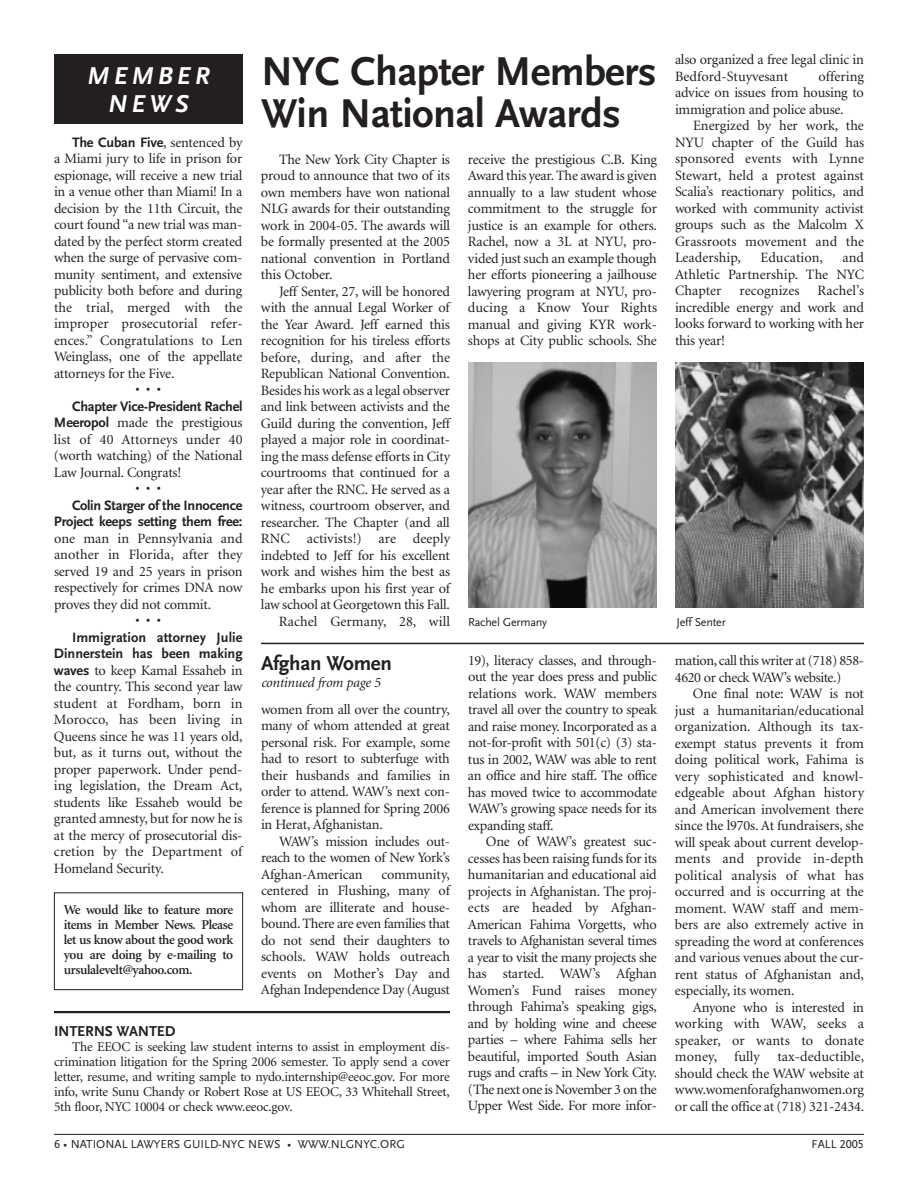
<style>
.page{position:relative;width:918px;height:1188px;background:#fff}
.page>*{position:absolute;margin:0;border:0;box-sizing:border-box;transform-origin:0 0}
.t1{font:700 42px/42px "Scala Sans LF";letter-spacing:-.015em;color:#231f20}
.t2{font:italic 700 25.5px/28.5px "Scala Sans";letter-spacing:.16em;color:#fff;text-align:center}
.t3{font:700 21px "Scala Sans LF";letter-spacing:-.015em;color:#231f20}
.t4{font:700 15px "Scala Sans LF";letter-spacing:-.015em;color:#231f20}
.t5{font:14.25px/16.5px "Minion";letter-spacing:-.015em;color:#231f20;text-align:justify}
.t6{font:700 14.25px/16.5px "Scala Sans";letter-spacing:-.015em;color:#231f20;text-align:right}
.t7{font:700 14.25px/16.5px "Scala Sans";letter-spacing:.005em;color:#231f20;text-align:right}
.t8{font:14.25px "Minion";letter-spacing:.005em;color:#231f20}
.t9{font:italic 14.25px "Minion";letter-spacing:-.015em;color:#231f20}
.t10{font:13.5px/15px "Minion";letter-spacing:-.015em;color:#231f20;text-align:justify}
.t11{font:600 13.5px/15px "Minion";letter-spacing:-.03em;color:#231f20;text-align:justify}
.t12{font:12px "Scala Sans LF";color:#231f20}
.t13{font:12px "Scala Sans";letter-spacing:-.015em;color:#231f20}
.s1{font-family:"Minion";font-weight:400}
.s2{font-family:"Scala Sans";font-weight:700}
</style>
<div class="page">
<hr style="left:54px;top:1134px;width:810px;height:1px;background:#231f20">
<div style="left:54px;top:54px;width:189px;height:69px;background:#231f20"></div>
<div style="left:54px;top:892px;width:189px;height:98px;border:1px solid #231f20"></div>
<hr style="left:261px;top:643px;width:603px;height:1px;background:#231f20">
<hr style="left:54px;top:1011px;width:396px;height:2px;background:#231f20">
<img style="left:468px;top:362px;width:189px;height:246px">
<img style="left:675px;top:362px;width:189px;height:246px">
<p class="t5" style="left:675px;top:52px;width:191px">also organized a free legal clinic in<br>Bedford-Stuyvesant</p>
<h1 class="t1" style="left:261px;top:55px;width:397px">NYC Chapter Members<br>Win National Awards</h1>
<p class="t5" style="left:261px;top:152px;width:191px;text-indent:18px">The New York City Chapter is proud to announce that two of its own members have won national NLG awards for their outstanding work in 2004-05. The awards will be formally presented at the 2005 national convention in Portland this October.</p>
<p class="t5" style="left:261px;top:284px;width:191px;text-align:right">Jeff Senter, 27, will be honored with the annual Legal Worker of the Year Award. Jeff earned this recognition for his tireless efforts before, during, and after the<br>Republican National Convention.<br>Besides his work as a legal observer and link between activists and the<br>Guild during the convention, Jeff played a major role in coordinat&shy;ing the mass defense efforts in City courtrooms that continued for a year after the RNC. He served as a witness, courtroom observer, and researcher. The Chapter (and all<br>RNC activists!) are deeply indebted to Jeff for his excellent work and wishes him the best as he embarks upon his first year of law school at Georgetown this Fall.<br>Rachel Germany, 28, will</p>
<h2 class="t2" style="left:87px;top:64px;width:124px">MEMBER<br>NEWS</h2>
<p class="t6" style="left:72px;top:135px;width:172px">The Cuban Five<span class="s1">, sentenced by</span></p>
<p class="t5" style="left:54px;top:152px;width:190px">a Miami jury to life in prison for espionage, will receive a new trial in a venue other than Miami! In a decision by the 11th Circuit, the court found “a new trial was man&shy;dated by the perfect storm created when the surge of pervasive com&shy;munity sentiment, and extensive publicity both before and during the trial, merged with the improper prosecutorial refer&shy;ences.” Congratulations to Len Weinglass, one of the appellate attorneys for the Five.</p>
<p class="t5" style="left:135px;top:383px;width:27px">•••</p>
<p class="t6" style="left:72px;top:399px;width:172px">Chapter Vice-President Rachel</p>
<p class="t5" style="left:54px;top:416px;width:190px"><span class="s2">Meeropol</span> made the prestigious list of 40 Attorneys under 40 (worth watching) of the National Law Journal. Congrats!</p>
<p class="t5" style="left:135px;top:482px;width:27px">•••</p>
<p class="t6" style="left:54px;top:498px;width:190px">Colin Starger of the Innocence<br>Project keeps setting them free:</p>
<p class="t5" style="left:54px;top:531px;width:190px">one man in Pennsylvania and another in Florida, after they served 19 and 25 years in prison respectively for crimes DNA now proves they did not commit.</p>
<p class="t5" style="left:135px;top:614px;width:27px">•••</p>
<p class="t7" style="left:54px;top:630px;width:190px">Immigration attorney Julie<br>Dinnerstein has been making</p>
<p class="t5" style="left:54px;top:663px;width:190px"><span class="s2">waves</span> to keep Kamal Essaheb in the country. This second year law student at Fordham, born in Morocco, has been living in Queens since he was 11 years old, but, as it turns out, without the proper paperwork. Under pend&shy;ing legislation, the Dream Act, students like Essaheb would be granted amnesty, but for now he is at the mercy of prosecutorial dis&shy;cretion by the Department of Homeland Security.</p>
<p class="t11" style="left:64px;top:904px;width:171px">We would like to feature more items in Member News. Please let us know about the good work you are doing by e-mailing to ursulalevelt@yahoo.com.</p>
<p class="t5" style="left:675px;top:69px;width:191px;text-indent:143px">offering advice on issues from housing to immigration and police abuse.</p>
<p class="t5" style="left:675px;top:118px;width:191px;text-indent:18px">Energized by her work, the NYU chapter of the Guild has sponsored events with Lynne Stewart, held a protest against Scalia’s reactionary politics, and worked with community activist groups such as the Malcolm X Grassroots movement and the Leadership,</p>
<p class="t5" style="left:468px;top:152px;width:191px">receive the prestigious C.B. King Award this year. The award is given annually to a law student whose commitment to the struggle for justice is an example for others.<br>Rachel, now a 3L at NYU, pro&shy;vided just such an example though her efforts pioneering a jailhouse lawyering program at NYU, pro&shy;ducing a Know Your Rights manual and giving KYR work&shy;shops at City public schools. She</p>
<p class="t5" style="left:675px;top:250px;width:191px;text-indent:167px">and Athletic Partnership. The NYC Chapter</p>
<p class="t8" style="left:760px;top:252px;width:64px">Education,</p>
<p class="t5" style="left:675px;top:283px;width:191px;text-indent:143px">Rachel’s incredible energy and work and looks forward to working with her this year!</p>
<p class="t8" style="left:740px;top:285px;width:61px">recognizes</p>
<p class="t13" style="left:468px;top:618px;width:81px">Rachel Germany</p>
<p class="t13" style="left:677px;top:618px;width:51px">Jeff Senter</p>
<p class="t5" style="left:468px;top:653px;width:191px">19), literacy classes, and through&shy;out the year does press and public relations work. WAW members travel all over the country to speak and raise money. Incorporated as a not-for-profit with 501(c) (3) sta&shy;tus in 2002, WAW was able to rent an office and hire staff. The office has moved twice to accommodate WAW’s growing space needs for its expanding staff.</p>
<p class="t5" style="left:468px;top:834px;width:191px;text-indent:18px">One of WAW’s greatest suc&shy;cesses has been raising funds for its humanitarian and educational aid projects in Afghanistan. The proj&shy;ects are headed by Afghan-American Fahima Vorgetts, who travels to Afghanistan several times a year to visit the many projects she has started. WAW’s Afghan Women’s Fund raises money through Fahima’s speaking gigs, and by holding wine and cheese parties – where Fahima sells her beautiful, imported South Asian rugs and crafts – in New York City. (The next one is November 3 on the Upper West Side. For more infor-</p>
<h3 class="t3" style="left:261px;top:657px;width:132px">Afghan Women</h3>
<p class="t9" style="left:261px;top:677px;width:121px">continued from page 5</p>
<p class="t5" style="left:675px;top:653px;width:190px">mation, call this writer at (718) 858-<br>4620 or check WAW’s website.)</p>
<p class="t5" style="left:675px;top:686px;width:191px;text-indent:18px">One final note: WAW is not just a humanitarian/educational organization. Although its tax&shy;exempt status prevents it from doing political work, Fahima is very sophisticated and knowl&shy;edgeable about Afghan history and American involvement there since the l970s. At fundraisers, she will speak about current develop&shy;ments and provide in-depth political analysis of what has occurred and is occurring at the moment. WAW staff and mem&shy;bers are also extremely active in spreading the word at conferences and various venues about the cur&shy;rent status of Afghanistan and, especially, its women.</p>
<p class="t5" style="left:675px;top:1000px;width:191px;text-indent:18px">Anyone who is interested in working with WAW, seeks a speaker, or wants to donate money, fully tax-deductible, should check the WAW website at www.womenforafghanwomen.org or call the office at (718) 321-2434.</p>
<p class="t5" style="left:261px;top:702px;width:191px">women from all over the country, many of whom attended at great personal risk. For example, some had to resort to subterfuge with their husbands and families in order to attend. WAW’s next con&shy;ference is planned for Spring 2006 in Herat, Afghanistan.</p>
<p class="t5" style="left:261px;top:834px;width:191px;text-indent:18px">WAW’s mission includes out&shy;reach to the women of New York’s Afghan-American</p>
<p class="t5" style="left:261px;top:867px;width:191px;text-indent:120px">community, centered in Flushing, many of whom are illiterate and house&shy;bound. There are even families that do not send their daughters to schools. WAW holds outreach events on Mother’s Day and Afghan Independence Day (August</p>
<p class="t4" style="left:54px;top:1026px;width:123px">INTERNS WANTED</p>
<p class="t10" style="left:54px;top:1040px;width:397px;text-indent:18px">The EEOC is seeking law student interns to assist in employment dis&shy;crimination litigation for the Spring 2006 semester. To apply send a cover letter, resume, and writing sample to nydo.internship@eeoc.gov. For more info, write Sunu Chandy or Robert Rose at US EEOC, 33 Whitehall Street, 5th floor, NYC 10004 or check www.eeoc.gov.</p>
<p class="t12" style="left:54px;top:1140px;width:352px">6 • NATIONAL LAWYERS GUILD-NYC NEWS • WWW.NLGNYC.ORG</p>
<p class="t12" style="left:811px;top:1140px;width:54px">FALL 2005</p>
</div>
